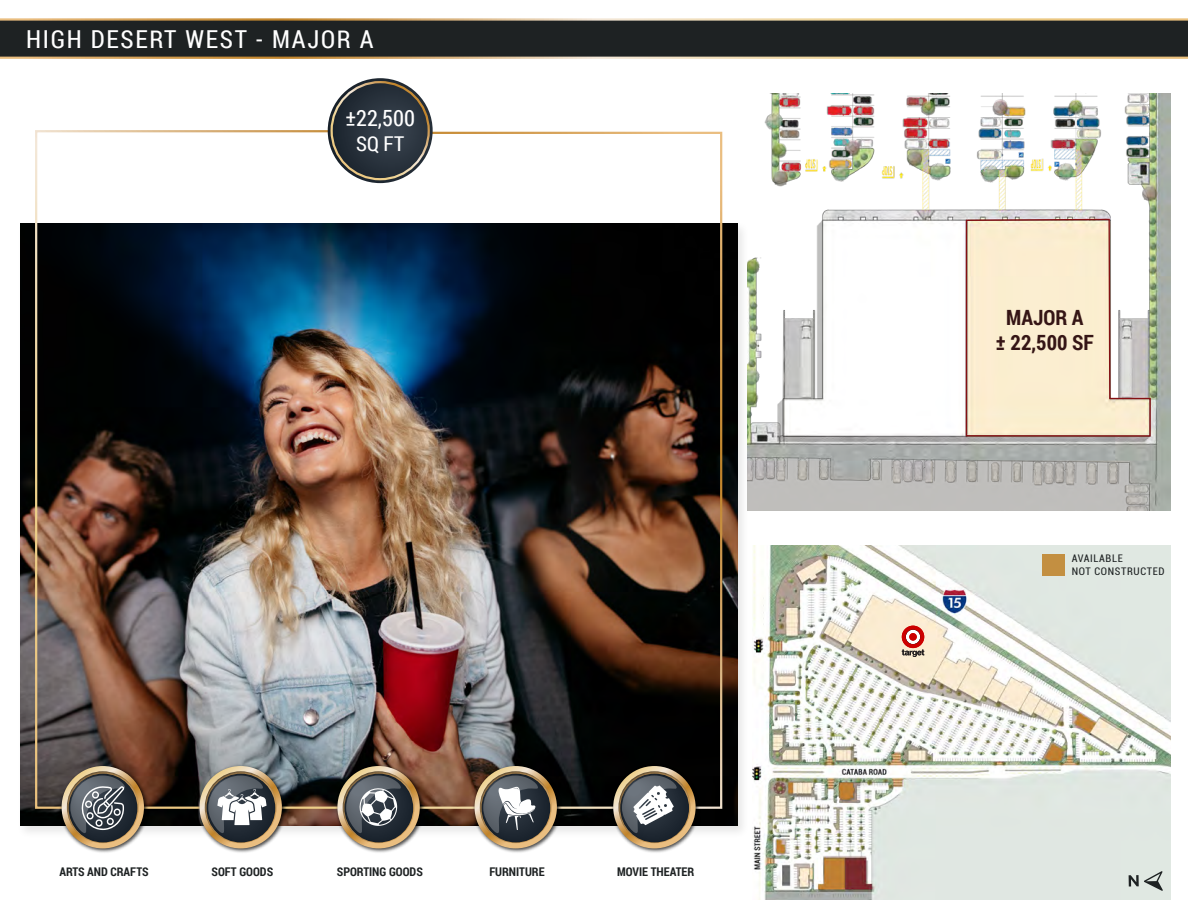
<style>
.page{position:relative;width:1188px;height:918px;background:#fff}
.page>*{position:absolute;margin:0;border:0;box-sizing:border-box;transform-origin:0 0}
.t1{font:24.75px "Roboto Condensed";letter-spacing:.07em;color:#fff}
.t2{font:22.35px "Roboto Condensed";color:#fff}
.t3{font:700 21px "Roboto Condensed";color:#351515}
.t4{font:20.4px "Roboto Condensed";color:#fff}
.t5{font:700 12px "Roboto Condensed";color:#1e2223}
.t6{font:condensed 10.5px "Roboto";letter-spacing:.06em;color:#1e2223}
</style>
<div class="page">
<svg style="left:0;top:18px;width:1188px;height:41px;background:#363530"></svg>
<div style="left:17px;top:220px;width:733px;height:619px;background:#000;opacity:.1"></div>
<img style="left:20px;top:224px;width:717px;height:602px">
<img style="left:34px;top:129px;width:689px;height:681px">
<img style="left:748px;top:94px;width:423px;height:417px">
<svg style="left:328px;top:78px;width:105px;height:105px;background:#343b41"></svg>
<div style="left:331px;top:81px;width:99px;height:99px;border:2px solid #fff;border-radius:50%"></div>
<img style="left:58px;top:763px;width:92px;height:90px">
<img style="left:609px;top:763px;width:93px;height:90px">
<img style="left:196px;top:763px;width:92px;height:90px">
<img style="left:334px;top:763px;width:92px;height:90px">
<img style="left:471px;top:763px;width:92px;height:90px">
<svg style="left:475px;top:766px;width:82px;height:82px;background:#7d776d"></svg>
<img style="left:337px;top:766px;width:83px;height:82px">
<svg style="left:200px;top:766px;width:82px;height:82px"></svg>
<svg style="left:62px;top:766px;width:82px;height:82px;background:#7f776d"></svg>
<svg style="left:613px;top:766px;width:83px;height:82px"></svg>
<img style="left:753px;top:545px;width:418px;height:355px">
<svg style="left:1129px;top:871px;width:34px;height:20px"></svg>
<svg style="left:902px;top:626px;width:22px;height:31px"></svg>
<div style="left:1042px;top:554px;width:23px;height:21px;background:#c38f41"></div>
<svg style="left:965px;top:218px;width:186px;height:219px;background:#f2e5cd"></svg>
<p class="t1" style="left:26px;top:22px;width:349px">HIGH DESERT WEST - MAJOR A</p>
<p class="t2" style="left:345px;top:103px;width:71px">±22,500</p>
<p class="t4" style="left:356px;top:129px;width:49px">SQ FT</p>
<p class="t5" style="left:60px;top:863px;width:91px">ARTS AND CRAFTS</p>
<p class="t5" style="left:212px;top:863px;width:63px">SOFT GOODS</p>
<p class="t5" style="left:337px;top:863px;width:87px">SPORTING GOODS</p>
<p class="t5" style="left:489px;top:863px;width:57px">FURNITURE</p>
<p class="t5" style="left:617px;top:863px;width:79px">MOVIE THEATER</p>
<p class="t3" style="left:1006px;top:303px;width:79px">MAJOR A</p>
<p class="t3" style="left:996px;top:328px;width:100px">± 22,500 SF</p>
<p class="t6" style="left:1072px;top:551px;width:53px">AVAILABLE</p>
<p class="t6" style="left:1072px;top:564px;width:94px">NOT CONSTRUCTED</p>
</div>
